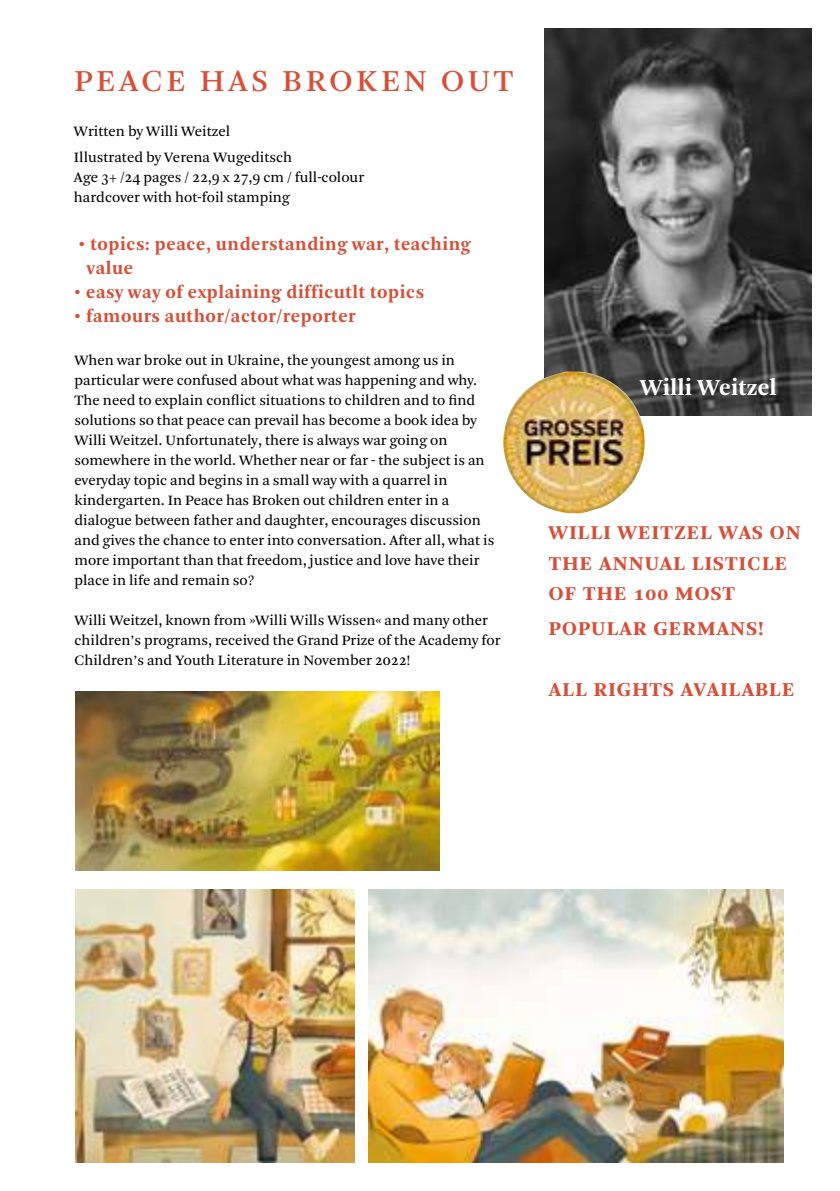
<style>
.page{position:relative;width:840px;height:1191px;background:#fff}
.page>*{position:absolute;margin:0;border:0;box-sizing:border-box;transform-origin:0 0}
.t1{font:32px "Arnhem";letter-spacing:.11em;color:#d74f38}
.t2{font:700 24px "Arnhem";letter-spacing:.005em;color:#fff}
.t3{font:900 20.6px/30px "Arnhem";letter-spacing:.055em;color:#d74f38}
.t4{font:700 19px/24px "Arnhem";letter-spacing:.03em;color:#d74f38}
.t5{font:15px/20px "Arnhem Blond";color:#000}
</style>
<div class="page">
<img style="left:75px;top:691px;width:364px;height:179px">
<img style="left:75px;top:889px;width:280px;height:273px">
<img style="left:369px;top:889px;width:413px;height:273px">
<img style="left:544px;top:28px;width:267px;height:387px">
<img style="left:503px;top:371px;width:141px;height:142px">
<h1 class="t1" style="left:74px;top:63px;width:440px">PEACE HAS BROKEN OUT</h1>
<p class="t5" style="left:74px;top:118px;width:219px;line-height:26px">Written by Willi Weitzel<br>Illustrated by Verena Wugeditsch</p>
<p class="t5" style="left:74px;top:167px;width:291px">Age 3+ /24 pages / 22,9 x 27,9 cm / full-colour hardcover with hot-foil stamping</p>
<p class="t4" style="left:87px;top:233px;width:385px;text-indent:-9px">• topics: peace, understanding war, teaching value</p>
<p class="t4" style="left:74px;top:281px;width:351px">• easy way of explaining difficutlt topics</p>
<p class="t4" style="left:74px;top:305px;width:283px">• famours author/actor/reporter</p>
<p class="t5" style="left:74px;top:351px;width:421px">When war broke out in Ukraine, the youngest among us in particular were confused about what was happening and why.<br>The need to explain conflict situations to children and to find solutions so that peace can prevail has become a book idea by Willi Weitzel. Unfortunately, there is always war going on somewhere in the world. Whether near or far - the subject is an everyday topic and begins in a small way with a quarrel in kindergarten. In Peace has Broken out children enter in a dialogue between father and daughter, encourages discussion and gives the chance to enter into conversation. After all, what is more important than that freedom, justice and love have their place in life and remain so?</p>
<p class="t5" style="left:74px;top:611px;width:427px">Willi Weitzel, known from »Willi Wills Wissen« and many other children’s programs, received the Grand Prize of the Academy for<br>Children’s and Youth Literature in November 2022!</p>
<h2 class="t2" style="left:639px;top:374px;width:138px">Willi Weitzel</h2>
<h3 class="t3" style="left:548px;top:518px;width:253px">WILLI WEITZEL WAS ON<br>THE ANNUAL LISTICLE<br>OF THE 100 MOST</h3>
<h3 class="t3" style="left:548px;top:614px;width:216px">POPULAR GERMANS!</h3>
<h3 class="t3" style="left:548px;top:674px;width:247px">ALL RIGHTS AVAILABLE</h3>
</div>
